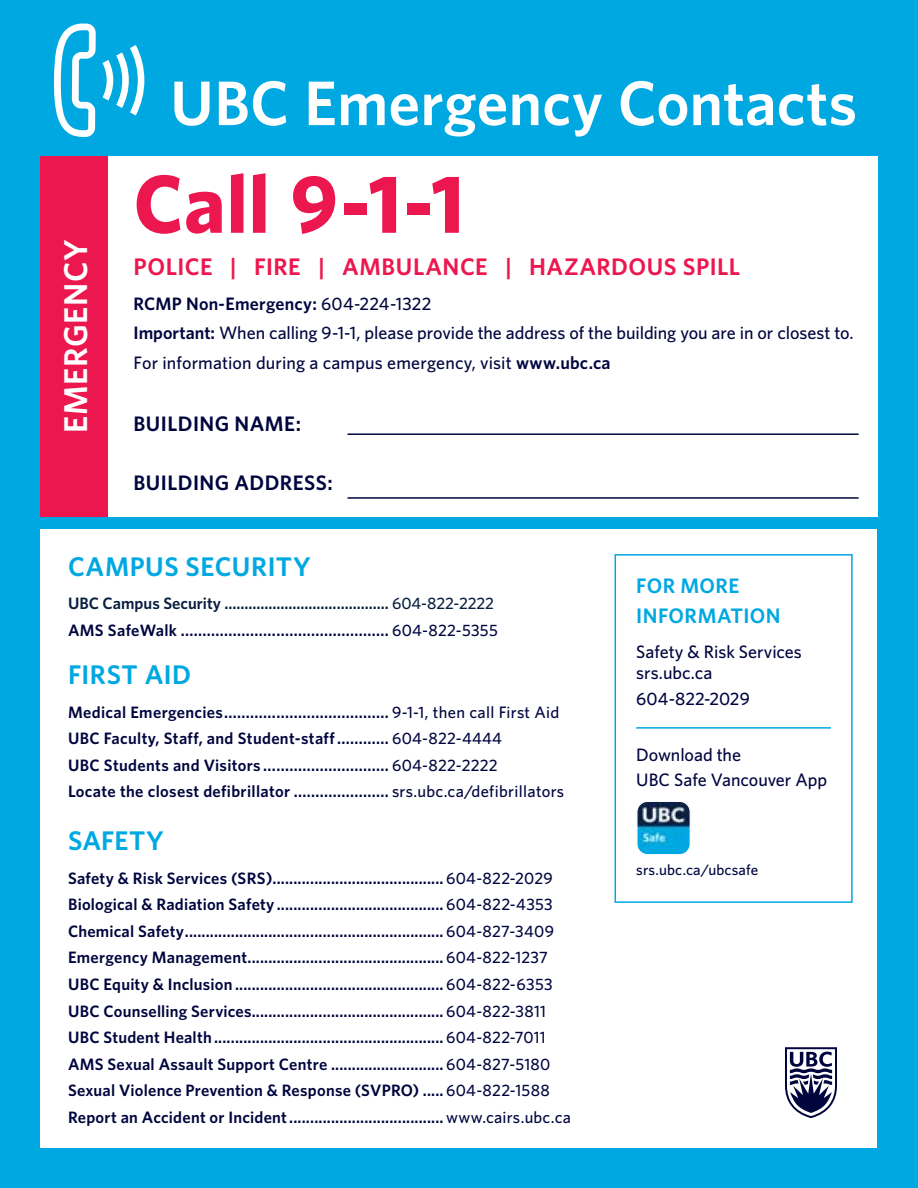
<style>
.page{position:relative;width:918px;height:1188px;background:#00a8e1}
.page>*{position:absolute;margin:0;border:0;box-sizing:border-box;transform-origin:0 0}
.t1{font:700 82.5px "Whitney";color:#ed174f}
.t2{font:600 63px "Whitney";color:#fff}
.t3{font:600 33px "Whitney";letter-spacing:.025em;color:#fff}
.t4{font:600 27px "Whitney";letter-spacing:.015em;color:#00a8e1}
.t5{font:600 24px "Whitney";letter-spacing:.02em;color:#ed174f}
.t6{font:600 21px "Whitney";letter-spacing:.025em;color:#00053e}
.t7{font:600 21px/30px "Whitney";letter-spacing:.025em;color:#00a8e1}
.t8{font:500 18px/28.3px "Whitney";color:#00053e}
.t9{font:600 16.5px/26.5px "Whitney";letter-spacing:.015em;color:#00053e}
.t10{font:500 15px "Whitney";letter-spacing:.01em;color:#00053e}
.s1{font-weight:600}
.s2{color:#081f3f}
.s3{font-weight:500;color:#081f3f}
.s4{font-weight:500}
</style>
<div class="page">
<div style="left:40px;top:529px;width:838px;height:619px;background:#fff"></div>
<svg style="left:785px;top:1047px;width:52px;height:71px"></svg>
<div style="left:40px;top:156px;width:838px;height:360px;background:#fff"></div>
<div style="left:40px;top:156px;width:68px;height:360px;background:#ed174f"></div>
<hr style="left:348px;top:433px;width:511px;height:2px;background:#00053e">
<hr style="left:348px;top:497px;width:511px;height:2px;background:#00053e">
<svg style="left:103px;top:45px;width:41px;height:70px"></svg>
<svg style="left:54px;top:23px;width:42px;height:114px"></svg>
<div style="left:615px;top:554px;width:238px;height:349px;border:2px solid #00a8e1"></div>
<img style="left:638px;top:803px;width:51px;height:50px">
<div style="left:636px;top:801px;width:55px;height:54px;border:1px solid #fff;border-radius:11px"></div>
<hr style="left:636px;top:727px;width:195px;height:2px;background:#00a8e1">
<h3 class="t3" style="left:54px;top:433px;width:196px;rotate:-90deg">EMERGENCY</h3>
<h2 class="t2" style="left:170px;top:61px;width:688px">UBC Emergency Contacts</h2>
<h1 class="t1" style="left:134px;top:149px;width:332px">Call 9-1-1</h1>
<h3 class="t5" style="left:134px;top:251px;width:608px">POLICE | FIRE | AMBULANCE | HAZARDOUS SPILL</h3>
<p class="t8" style="left:134px;top:289px;width:722px"><span class="s1">RCMP Non-Emergency:</span> 604-224-1322<br><span class="s1">Important:</span> When calling 9-1-1, please provide the address of the building you are in or closest to.</p>
<p class="t8" style="left:134px;top:348px;width:479px">For information during a campus emergency, visit <span class="s1">www.ubc.ca</span></p>
<p class="t6" style="left:134px;top:410px;width:169px">BUILDING NAME:</p>
<p class="t6" style="left:134px;top:469px;width:201px">BUILDING ADDRESS:</p>
<h3 class="t4" style="left:68px;top:548px;width:244px">CAMPUS SECURITY</h3>
<p class="t9" style="left:68px;top:590px;width:431px"><span class="s2">UBC Campus Security .........................................</span> <span class="s3">604-822-2222<br></span>AMS SafeWalk ................................................ <span class="s4">604-822-5355</span></p>
<h3 class="t4" style="left:68px;top:657px;width:125px">FIRST AID</h3>
<p class="t9" style="left:68px;top:698px;width:498px">Medical Emergencies...................................... <span class="s4">9-1-1, then call First Aid </span>UBC Faculty, Staff, and Student-staff............ <span class="s4">604-822-4444<br></span>UBC Students and Visitors ............................. <span class="s4">604-822-2222<br></span>Locate the closest defibrillator ...................... <span class="s4">srs.ubc.ca/defibrillators</span></p>
<h3 class="t4" style="left:68px;top:823px;width:97px">SAFETY</h3>
<p class="t9" style="left:68px;top:864px;width:505px">Safety &amp; Risk Services (SRS)......................................... <span class="s4">604-822-2029<br></span>Biological &amp; Radiation Safety ........................................ <span class="s4">604-822-4353<br></span>Chemical Safety.............................................................. <span class="s4">604-827-3409<br></span>Emergency Management............................................... <span class="s4">604-822-1237<br></span>UBC Equity &amp; Inclusion .................................................. <span class="s4">604-822-6353<br></span>UBC Counselling Services.............................................. <span class="s4">604-822-3811<br></span>UBC Student Health ....................................................... <span class="s4">604-822-7011<br></span>AMS Sexual Assault Support Centre ........................... <span class="s4">604-827-5180<br></span>Sexual Violence Prevention &amp; Response (SVPRO) ..... <span class="s4">604-822-1588<br></span>Report an Accident or Incident..................................... <span class="s4">www.cairs.ubc.ca</span></p>
<p class="t7" style="left:636px;top:570px;width:146px">FOR MORE<br>INFORMATION</p>
<p class="t8" style="left:636px;top:640px;width:167px;line-height:21.6px">Safety &amp; Risk Services srs.ubc.ca</p>
<p class="t8" style="left:636px;top:684px;width:115px">604-822-2029</p>
<p class="t8" style="left:636px;top:742px;width:192px;line-height:25.2px">Download the<br>UBC Safe Vancouver App</p>
<p class="t10" style="left:636px;top:859px;width:124px">srs.ubc.ca/ubcsafe</p>
</div>
